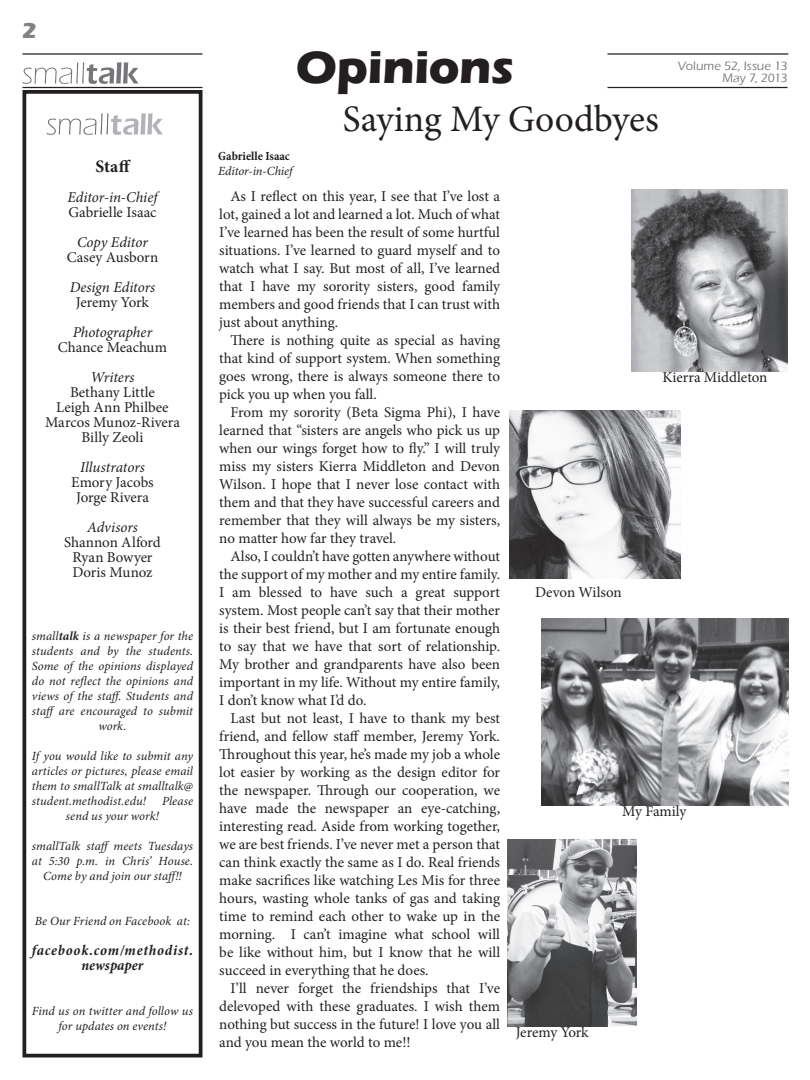
<style>
.page{position:relative;width:810px;height:1080px;background:#fff}
.page>*{position:absolute;margin:0;border:0;box-sizing:border-box;transform-origin:0 0}
.t1{font:700 47.5px "Eras ITC";letter-spacing:-.005em;color:#231f20}
.t2{font:37.5px "Minion Pro";color:#231f20}
.t3{font:700 22.5px "Eras ITC";color:#808285}
.t4{font:700 17.5px "Minion Pro";color:#231f20}
.t5{font:15px/18px "Minion Pro";letter-spacing:-.005em;color:#231f20;text-align:justify}
.t6{font:italic 15px "Minion Pro";letter-spacing:-.005em;color:#231f20}
.t7{font:italic 700 condensed 15px/15px "Minion Pro";letter-spacing:.05em;color:#231f20;text-align:center}
.t8{font:italic 12.5px/15px "Minion Pro";letter-spacing:.005em;color:#231f20;text-align:center}
.t9{font:500 12.5px/11.6px "Eras ITC";color:#808285;text-align:right}
.t10{font:700 condensed 12.5px "Minion Pro";color:#231f20}
.s1{font-weight:700}
</style>
<div class="page">
<hr style="left:22px;top:87px;width:180px;height:1px;background:#231f20">
<svg style="left:22px;top:62px;width:117px;height:22px"></svg>
<hr style="left:608px;top:87px;width:180px;height:1px;background:#231f20">
<hr style="left:22px;top:53px;width:180px;height:2px;background:#231f20">
<hr style="left:607px;top:53px;width:181px;height:2px;background:#231f20">
<div style="left:22px;top:90px;width:180px;height:968px;border:4px solid #231f20"></div>
<svg style="left:47px;top:113px;width:116px;height:22px"></svg>
<img style="left:632px;top:190px;width:156px;height:181px">
<img style="left:509px;top:411px;width:171px;height:168px">
<img style="left:542px;top:619px;width:246px;height:186px">
<img style="left:508px;top:839px;width:129px;height:187px">
<p class="t3" style="left:22px;top:18px;width:16px">2</p>
<p class="t4" style="left:96px;top:154px;width:37px">Staff</p>
<p class="t6" style="left:67px;top:187px;width:92px">Editor-in-Chief</p>
<p class="t5" style="left:68px;top:203px;width:90px">Gabrielle Isaac</p>
<p class="t6" style="left:77px;top:232px;width:72px">Copy Editor</p>
<p class="t5" style="left:67px;top:248px;width:93px">Casey Ausborn</p>
<p class="t6" style="left:70px;top:277px;width:87px">Design Editors</p>
<p class="t5" style="left:76px;top:293px;width:75px">Jeremy York</p>
<p class="t6" style="left:73px;top:322px;width:81px">Photographer</p>
<p class="t5" style="left:58px;top:338px;width:111px">Chance Meachum</p>
<p class="t6" style="left:90px;top:367px;width:46px">Writers</p>
<p class="t5" style="left:70px;top:383px;width:86px">Bethany Little</p>
<p class="t5" style="left:56px;top:398px;width:114px">Leigh Ann Philbee</p>
<p class="t5" style="left:45px;top:413px;width:136px">Marcos Munoz-Rivera</p>
<p class="t5" style="left:81px;top:428px;width:64px">Billy Zeoli</p>
<p class="t6" style="left:80px;top:457px;width:66px">Illustrators</p>
<p class="t5" style="left:71px;top:473px;width:84px">Emory Jacobs</p>
<p class="t5" style="left:76px;top:488px;width:74px">Jorge Rivera</p>
<p class="t6" style="left:87px;top:517px;width:52px">Advisors</p>
<p class="t5" style="left:64px;top:533px;width:98px">Shannon Alford</p>
<p class="t5" style="left:72px;top:548px;width:82px">Ryan Bowyer</p>
<p class="t5" style="left:72px;top:563px;width:82px">Doris Munoz</p>
<p class="t8" style="left:32px;top:628px;width:163px">small<span class="s1">talk</span> is a newspaper for the students and by the students.<br>Some of the opinions displayed do not reflect the opinions and views of the staff. Students and staff are encouraged to submit work.</p>
<p class="t8" style="left:32px;top:748px;width:163px;text-align:justify">If you would like to submit any articles or pictures, please email them to smallTalk at smalltalk@ student.methodist.edu!</p>
<p class="t8" style="left:162px;top:793px;width:32px">Please</p>
<p class="t8" style="left:66px;top:808px;width:95px">send us your work!</p>
<p class="t8" style="left:32px;top:838px;width:163px">smallTalk staff meets Tuesdays at 5:30 p.m. in Chris’ House.<br>Come by and join our staff!!</p>
<p class="t8" style="left:35px;top:913px;width:156px">Be Our Friend on Facebook at:</p>
<p class="t7" style="left:32px;top:942px;width:163px">facebook.com/methodist. newspaper</p>
<p class="t8" style="left:32px;top:1003px;width:163px">Find us on twitter and follow us for updates on events!</p>
<p class="t1" style="left:296px;top:40px;width:220px">Opinions</p>
<p class="t2" style="left:343px;top:94px;width:317px">Saying My Goodbyes</p>
<p class="t9" style="left:678px;top:60px;width:111px">Volume 52, Issue 13<br>May 7, 2013</p>
<p class="t10" style="left:218px;top:147px;width:73px">Gabrielle Isaac</p>
<p class="t8" style="left:218px;top:163px;width:76px">Editor-in-Chief</p>
<p class="t5" style="left:219px;top:187px;width:282px;text-indent:11px">As I reflect on this year, I see that I’ve lost a lot, gained a lot and learned a lot. Much of what I’ve learned has been the result of some hurtful situations. I’ve learned to guard myself and to watch what I say. But most of all, I’ve learned that I have my sorority sisters, good family members and good friends that I can trust with just about anything.</p>
<p class="t5" style="left:219px;top:331px;width:282px;text-indent:11px">There is nothing quite as special as having that kind of support system. When something goes wrong, there is always someone there to pick you up when you fall.</p>
<p class="t5" style="left:219px;top:403px;width:282px;text-indent:11px">From my sorority (Beta Sigma Phi), I have learned that “sisters are angels who pick us up when our wings forget how to fly.” I will truly miss my sisters Kierra Middleton and Devon Wilson. I hope that I never lose contact with them and that they have successful careers and remember that they will always be my sisters, no matter how far they travel.</p>
<p class="t5" style="left:219px;top:547px;width:282px;text-indent:11px">Also, I couldn’t have gotten anywhere without the support of my mother and my entire family.<br>I am blessed to have such a great support system. Most people can’t say that their mother is their best friend, but I am fortunate enough to say that we have that sort of relationship.<br>My brother and grandparents have also been important in my life. Without my entire family, I don’t know what I’d do.</p>
<p class="t5" style="left:219px;top:709px;width:282px;text-indent:11px">Last but not least, I have to thank my best friend, and fellow staff member, Jeremy York.<br>Throughout this year, he’s made my job a whole lot easier by working as the design editor for the newspaper. Through our cooperation, we have made the newspaper an eye-catching, interesting read. Aside from working together, we are best friends. I’ve never met a person that can think exactly the same as I do. Real friends make sacrifices like watching Les Mis for three hours, wasting whole tanks of gas and taking time to remind each other to wake up in the morning. I can’t imagine what school will be like without him, but I know that he will succeed in everything that he does.</p>
<p class="t5" style="left:219px;top:979px;width:282px;text-indent:11px">I’ll never forget the friendships that I’ve delevoped with these graduates. I wish them nothing but success in the future! I love you all and you mean the world to me!!</p>
<p class="t5" style="left:662px;top:368px;width:107px">Kierra Middleton</p>
<p class="t5" style="left:535px;top:584px;width:88px">Devon Wilson</p>
<p class="t5" style="left:622px;top:803px;width:66px">My Family</p>
<p class="t5" style="left:516px;top:1023px;width:75px">Jeremy York</p>
</div>
